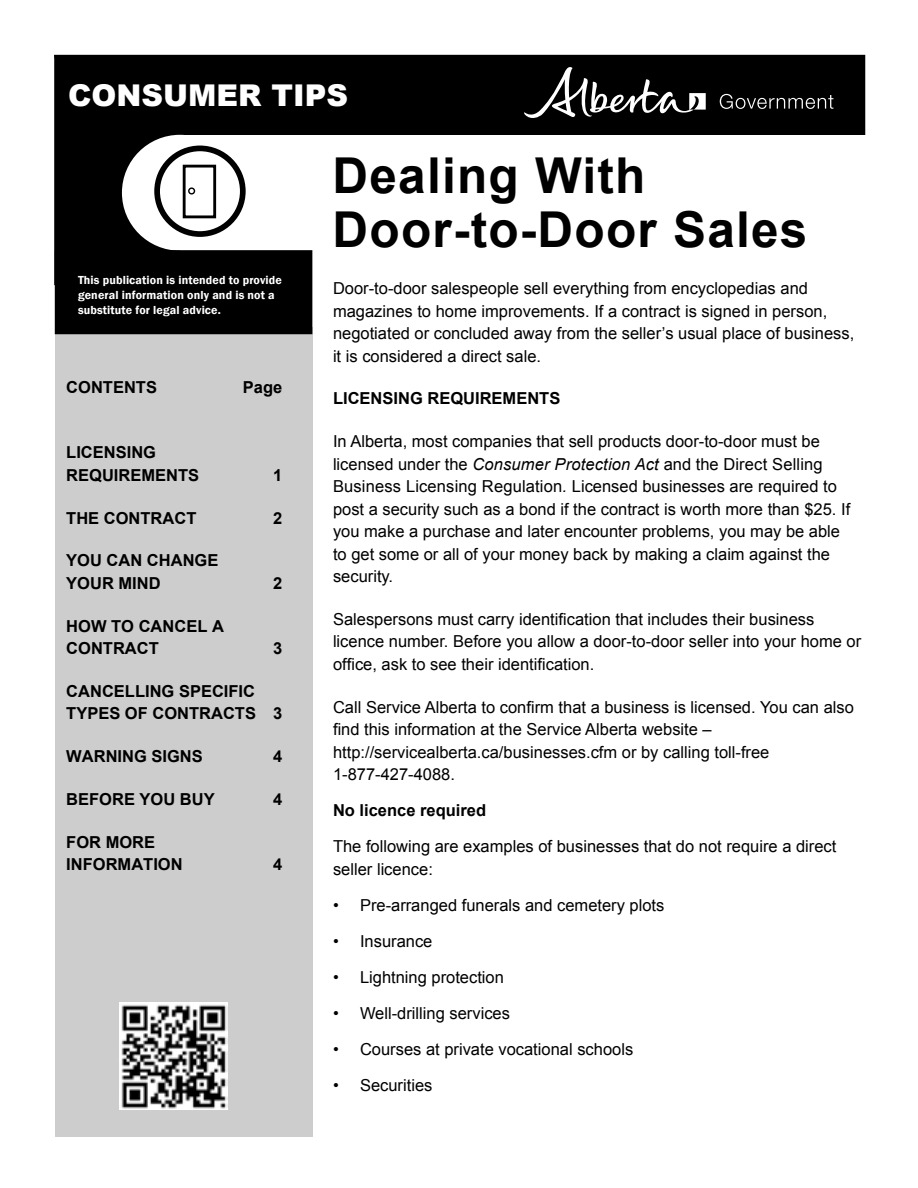
<style>
.page{position:relative;width:918px;height:1188px;background:#fff}
.page>*{position:absolute;margin:0;border:0;box-sizing:border-box;transform-origin:0 0}
.t1{font:700 49.5px "Arial";letter-spacing:.025em;color:#000}
.body{font:900 30px "Arial";color:#fff}
.body-2{font:16.5px/22.5px "Arial";color:#000}
.key_headings{font:700 16.5px/22.5px "Arial";color:#000}
.body-3{font:700 16.5px/22.5px "Arial";color:#000}
.t2{font:600 12px/15px "Franklin Gothic";letter-spacing:.01em;color:#fff}
.s1{font-style:italic}
.s2{font-weight:700}
</style>
<div class="page">
<div style="left:55px;top:327px;width:258px;height:810px;background:#cdcdcd"></div>
<svg style="left:54px;top:54px;width:812px;height:232px"></svg>
<div style="left:122px;top:135px;width:116px;height:116px;background:#fff;border-radius:50%"></div>
<div style="left:180px;top:135px;width:686px;height:116px;background:#fff"></div>
<div style="left:55px;top:251px;width:257px;height:83px;background:#000"></div>
<div style="left:55px;top:250px;width:257px;height:84px;border:1px solid #000"></div>
<div style="left:154px;top:146px;width:92px;height:91px;border:6px solid #000;border-radius:50%"></div>
<svg style="left:182px;top:164px;width:35px;height:55px"></svg>
<div style="left:188px;top:187px;width:7px;height:8px;border:1px solid #000;border-radius:50%"></div>
<img style="left:120px;top:1002px;width:108px;height:108px">
<svg style="left:720px;top:94px;width:113px;height:15px;background:#353535"></svg>
<svg style="left:524px;top:67px;width:182px;height:51px;background:#323232"></svg>
<p class="body" style="left:68px;top:74px;width:281px">CONSUMER TIPS</p>
<p class="t2" style="left:78px;top:273px;width:205px">This publication is intended to provide general information only and is not a substitute for legal advice.</p>
<p class="body-3" style="left:66px;top:376px;width:92px">CONTENTS</p>
<p class="body-3" style="left:243px;top:376px;width:41px">Page</p>
<p class="body-3" style="left:66px;top:442px;width:134px">LICENSING<br>REQUIREMENTS</p>
<p class="body-3" style="left:273px;top:464px;width:11px">1</p>
<p class="key_headings" style="left:66px;top:507px;width:132px">THE CONTRACT</p>
<p class="key_headings" style="left:273px;top:507px;width:11px">2</p>
<p class="key_headings" style="left:66px;top:550px;width:154px">YOU CAN CHANGE<br>YOUR MIND</p>
<p class="key_headings" style="left:273px;top:572px;width:11px">2</p>
<p class="key_headings" style="left:66px;top:615px;width:159px">HOW TO CANCEL A<br>CONTRACT</p>
<p class="key_headings" style="left:273px;top:637px;width:11px">3</p>
<p class="key_headings" style="left:66px;top:680px;width:218px">CANCELLING SPECIFIC<br>TYPES OF CONTRACTS 3</p>
<p class="key_headings" style="left:66px;top:745px;width:138px">WARNING SIGNS</p>
<p class="key_headings" style="left:273px;top:745px;width:11px">4</p>
<p class="key_headings" style="left:66px;top:788px;width:150px">BEFORE YOU BUY</p>
<p class="key_headings" style="left:273px;top:788px;width:11px">4</p>
<p class="key_headings" style="left:66px;top:831px;width:118px">FOR MORE<br>INFORMATION</p>
<p class="key_headings" style="left:273px;top:853px;width:11px">4</p>
<p class="t1" style="left:333px;top:142px;width:314px">Dealing With</p>
<p class="t1" style="left:333px;top:196px;width:476px">Door-to-Door Sales</p>
<p class="body-2" style="left:333px;top:277px;width:523px">Door-to-door salespeople sell everything from encyclopedias and magazines to home improvements. If a contract is signed in person, negotiated or concluded away from the seller’s usual place of business, it is considered a direct sale.</p>
<p class="key_headings" style="left:333px;top:388px;width:229px">LICENSING REQUIREMENTS</p>
<p class="body-2" style="left:333px;top:430px;width:519px">In Alberta, most companies that sell products door-to-door must be licensed under the <span class="s1">Consumer Protection Act</span> and the Direct Selling Business Licensing Regulation<span class="s1">.</span> Licensed businesses are required to post a security such as a bond if the contract is worth more than $25. If you make a purchase and later encounter problems, you may be able to get some or all of your money back by making a claim against the security.</p>
<p class="body-2" style="left:333px;top:608px;width:530px">Salespersons must carry identification that includes their business licence number. Before you allow a door-to-door seller into your home or office, ask to see their identification.</p>
<p class="body-2" style="left:333px;top:696px;width:522px">Call Service Alberta to confirm that a business is licensed. You can also find this information at the Service Alberta website – http://servicealberta.ca/businesses.cfm or by calling toll-free 1-877-427-4088.</p>
<p class="body-2" style="left:333px;top:792px;width:505px;line-height:36px"><span class="s2">No licence required<br></span>The following are examples of businesses that do not require a direct</p>
<p class="body-2" style="left:333px;top:858px;width:101px">seller licence:</p>
<p class="body-2" style="left:333px;top:894px;width:333px">• Pre-arranged funerals and cemetery plots</p>
<p class="body-2" style="left:333px;top:930px;width:101px">• Insurance</p>
<p class="body-2" style="left:333px;top:966px;width:172px">• Lightning protection</p>
<p class="body-2" style="left:333px;top:1002px;width:179px">• Well-drilling services</p>
<p class="body-2" style="left:333px;top:1038px;width:302px">• Courses at private vocational schools</p>
<p class="body-2" style="left:333px;top:1074px;width:101px">• Securities</p>
</div>
